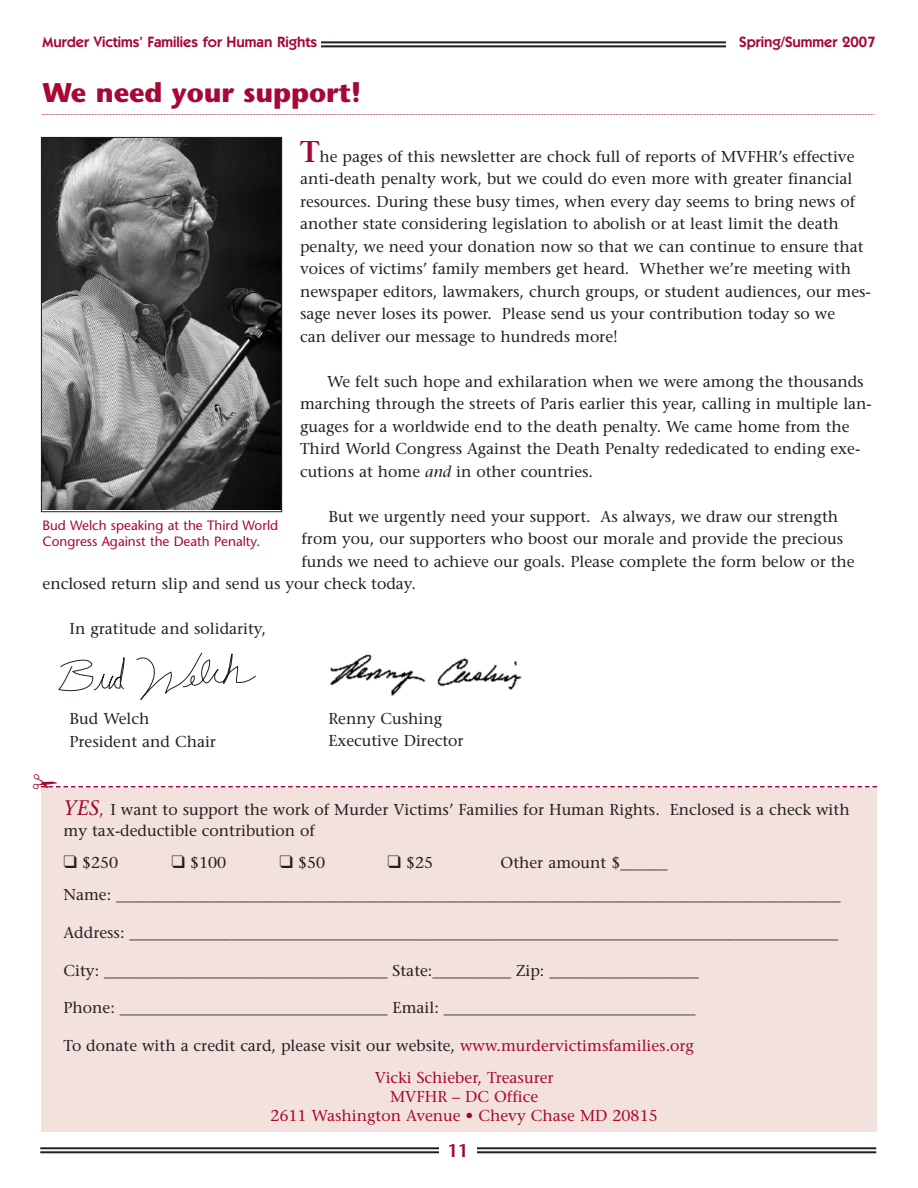
<style>
.page{position:relative;width:918px;height:1188px;background:#fff}
.page>*{position:absolute;margin:0;border:0;box-sizing:border-box;transform-origin:0 0}
.t1{font:700 27px "Stone Sans";color:#a60733}
.t2{font:600 18px "Stone Sans";color:#a60733}
.t3{font:15.75px/22.5px "Stone Serif";color:#231f20}
.t4{font:15.75px/32px "Stone Serif";color:#a60733}
.t5{font:600 15px "Itc Kabel";color:#a60733}
.t6{font:13.5px/16.2px "Stone Sans";color:#a60733}
.s1{font-weight:600;font-size:30px;color:#a60733}
.s2{font-style:italic}
.s3{font-style:italic;font-size:21px;color:#a60733}
.s4{color:#a60733}
.s5{color:#231f20}
</style>
<div class="page">
<div style="left:41px;top:788px;width:836px;height:343px;background:#f3e1de"></div>
<hr style="left:41px;top:41px;width:836px;height:2px;background:#231f20">
<hr style="left:41px;top:45px;width:836px;height:2px;background:#231f20">
<div style="left:726px;top:35px;width:151px;height:24px;background:#fff"></div>
<hr style="left:40px;top:1147px;width:836px;height:2px;background:#231f20">
<hr style="left:40px;top:1151px;width:836px;height:2px;background:#231f20">
<div style="left:439px;top:1142px;width:37px;height:24px;background:#fff"></div>
<div style="left:41px;top:35px;width:280px;height:24px;background:#fff"></div>
<svg style="left:43px;top:114px;width:833px;height:1px"></svg>
<svg style="left:58px;top:653px;width:198px;height:47px"></svg>
<img style="left:330px;top:654px;width:192px;height:41px">
<img style="left:43px;top:139px;width:237px;height:371px">
<div style="left:41px;top:137px;width:241px;height:375px;border:1px solid #231f20"></div>
<svg style="left:41px;top:786px;width:836px;height:2px"></svg>
<p class="t5" style="left:43px;top:37px;width:276px">Murder Victims’ Families for Human Rights</p>
<h1 class="t1" style="left:43px;top:82px;width:320px">We need your support!</h1>
<p class="t5" style="left:739px;top:37px;width:138px">Spring/Summer 2007</p>
<p class="t3" style="left:300px;top:146px;width:572px"><span class="s1">T</span>he pages of this newsletter are chock full of reports of MVFHR’s effective anti-death penalty work, but we could do even more with greater financial resources. During these busy times, when every day seems to bring news of another state considering legislation to abolish or at least limit the death penalty, we need your donation now so that we can continue to ensure that voices of victims’ family members get heard. Whether we’re meeting with newspaper editors, lawmakers, church groups, or student audiences, our mes&shy;sage never loses its power. Please send us your contribution today so we<br>can deliver our message to hundreds more!</p>
<p class="t3" style="left:300px;top:371px;width:573px;text-indent:27px">We felt such hope and exhilaration when we were among the thousands marching through the streets of Paris earlier this year, calling in multiple lan&shy;guages for a worldwide end to the death penalty. We came home from the Third World Congress Against the Death Penalty rededicated to ending exe&shy;cutions at home <span class="s2">and</span> in other countries.</p>
<p class="t3" style="left:329px;top:506px;width:511px">But we urgently need your support. As always, we draw our strength</p>
<p class="t3" style="left:302px;top:529px;width:543px">from you, our supporters who boost our morale and provide the precious</p>
<p class="t3" style="left:302px;top:551px;width:555px">funds we need to achieve our goals. Please complete the form below or the</p>
<p class="t3" style="left:43px;top:574px;width:375px">enclosed return slip and send us your check today.</p>
<p class="t3" style="left:70px;top:619px;width:198px">In gratitude and solidarity,</p>
<p class="t6" style="left:43px;top:518px;width:237px">Bud Welch speaking at the Third World<br>Congress Against the Death Penalty.</p>
<p class="t3" style="left:70px;top:709px;width:148px">Bud Welch<br>President and Chair</p>
<p class="t3" style="left:328px;top:709px;width:137px">Renny Cushing<br>Executive Director</p>
<p class="t3" style="left:64px;top:800px;width:788px;line-height:21.3px"><span class="s3">YES</span><span class="s4">,</span> I want to support the work of Murder Victims’ Families for Human Rights. Enclosed is a check with my tax-deductible contribution of</p>
<p class="t3" style="left:64px;top:853px;width:56px">❑ $250</p>
<p class="t3" style="left:172px;top:853px;width:56px">❑ $100</p>
<p class="t3" style="left:280px;top:853px;width:47px">❑ $50</p>
<p class="t3" style="left:388px;top:853px;width:47px">❑ $25</p>
<p class="t3" style="left:64px;top:848px;width:779px;line-height:32px;text-indent:437px">Other amount $______<br>Name: ____________________________________________________________________________________________</p>
<p class="t3" style="left:64px;top:923px;width:776px">Address: __________________________________________________________________________________________</p>
<p class="t3" style="left:64px;top:961px;width:637px">City: ____________________________________ State:__________ Zip: ___________________</p>
<p class="t3" style="left:64px;top:998px;width:634px">Phone: __________________________________ Email: ________________________________</p>
<p class="t4" style="left:375px;top:1031px;width:321px;text-indent:-311px"><span class="s5">To donate with a credit card, please visit our website,</span> www.murdervictimsfamilies.org<br>Vicki Schieber, Treasurer</p>
<p class="t4" style="left:271px;top:1089px;width:389px;line-height:18.9px;text-align:center">MVFHR – DC Office<br>2611 Washington Avenue • Chevy Chase MD 20815</p>
<p class="t2" style="left:448px;top:1143px;width:22px">11</p>
</div>
